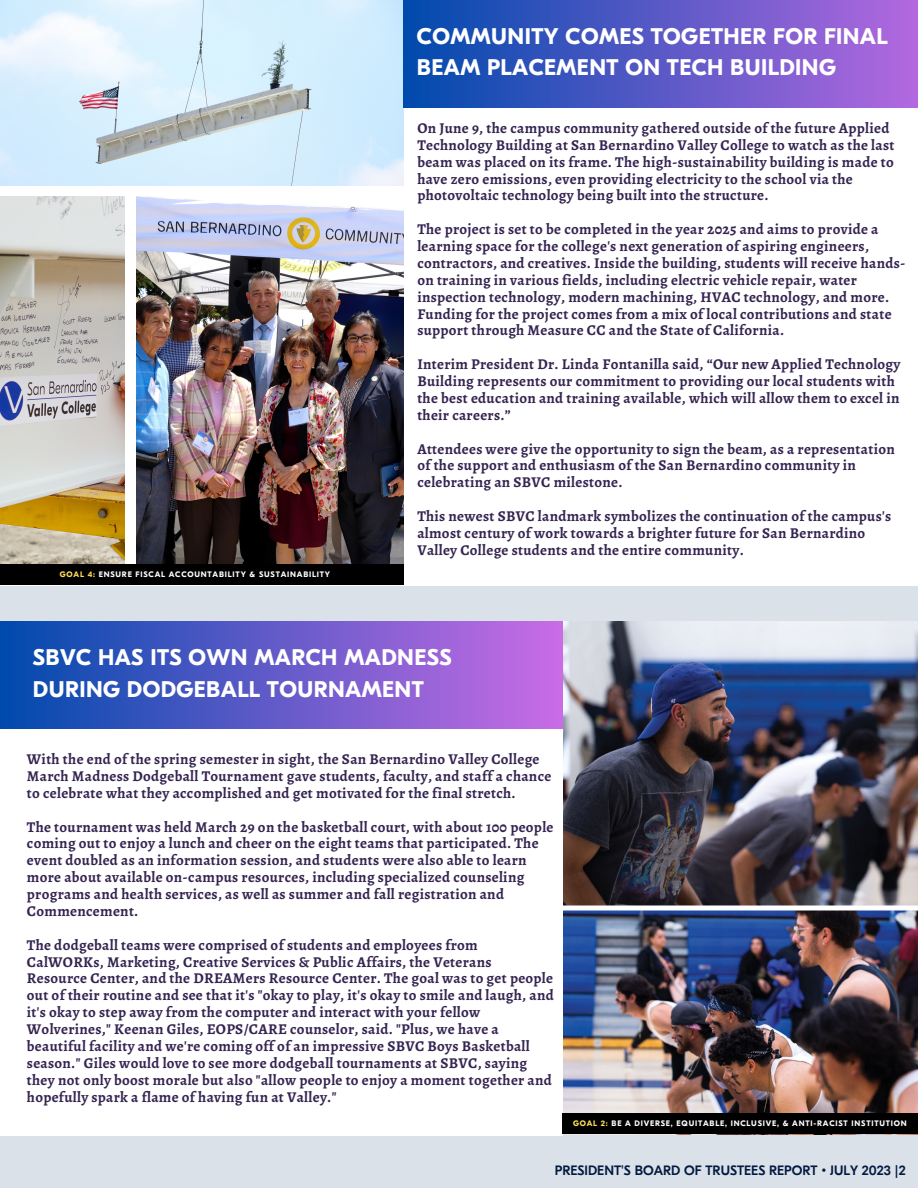
<style>
.page{position:relative;width:918px;height:1188px;background:#dae1e9}
.page>*{position:absolute;margin:0;border:0;box-sizing:border-box;transform-origin:0 0}
.t1{font:700 22.5px/31.5px "GT Eesti Pro Display";letter-spacing:.02em;color:#fff}
.t2{font:700 15px/16.8px "Alegreya";letter-spacing:.02em;color:#352451}
.t3{font:500 13.5px "GT Eesti Pro Display";color:#021a40}
.t4{font:700 7.95px "GT Eesti Pro Display";letter-spacing:.1em;color:#fff}
.s1{color:#ffde59}
</style>
<div class="page">
<div style="left:0;top:98px;width:918px;height:487px;background:#fff"></div>
<img style="left:0;top:0;width:404px;height:186px">
<img style="left:0;top:197px;width:125px;height:367px">
<img style="left:136px;top:197px;width:268px;height:371px">
<div style="left:404px;top:0;width:514px;height:108px;background:linear-gradient(to right,#004aad,#b368df)"></div>
<img style="left:563px;top:621px;width:355px;height:513px">
<div style="left:0;top:621px;width:562px;height:108px;background:linear-gradient(to right,#004aad,#c96ce5)"></div>
<div style="left:0;top:729px;width:563px;height:406px;background:#fff"></div>
<div style="left:562px;top:1113px;width:355px;height:21px;background:#000"></div>
<div style="left:0;top:564px;width:403px;height:21px;background:#000"></div>
<p class="t1" style="left:417px;top:21px;width:472px">COMMUNITY COMES TOGETHER FOR FINAL<br>BEAM PLACEMENT ON TECH BUILDING</p>
<p class="t4" style="left:60px;top:570px;width:272px"><span class="s1">GOAL 4:</span> ENSURE FISCAL ACCOUNTABILITY &amp; SUSTAINABILITY</p>
<p class="t2" style="left:417px;top:119px;width:479px">On June 9, the campus community gathered outside of the future Applied Technology Building at San Bernardino Valley College to watch as the last beam was placed on its frame. The high-sustainability building is made to have zero emissions, even providing electricity to the school via the photovoltaic technology being built into the structure.</p>
<p class="t2" style="left:417px;top:221px;width:490px">The project is set to be completed in the year 2025 and aims to provide a learning space for the college's next generation of aspiring engineers, contractors, and creatives. Inside the building, students will receive hands&shy;on training in various fields, including electric vehicle repair, water inspection technology, modern machining, HVAC technology, and more.<br>Funding for the project comes from a mix of local contributions and state support through Measure CC and the State of California.</p>
<p class="t2" style="left:417px;top:356px;width:485px">Interim President Dr. Linda Fontanilla said, “Our new Applied Technology Building represents our commitment to providing our local students with the best education and training available, which will allow them to excel in their careers.”</p>
<p class="t2" style="left:417px;top:440px;width:479px">Attendees were give the opportunity to sign the beam, as a representation of the support and enthusiasm of the San Bernardino community in celebrating an SBVC milestone.</p>
<p class="t2" style="left:417px;top:508px;width:475px">This newest SBVC landmark symbolizes the continuation of the campus's almost century of work towards a brighter future for San Bernardino<br>Valley College students and the entire community.</p>
<p class="t1" style="left:33px;top:642px;width:420px">SBVC HAS ITS OWN MARCH MADNESS<br>DURING DODGEBALL TOURNAMENT</p>
<p class="t2" style="left:27px;top:751px;width:526px">With the end of the spring semester in sight, the San Bernardino Valley College<br>March Madness Dodgeball Tournament gave students, faculty, and staff a chance to celebrate what they accomplished and get motivated for the final stretch.</p>
<p class="t2" style="left:27px;top:818px;width:528px">The tournament was held March 29 on the basketball court, with about 100 people coming out to enjoy a lunch and cheer on the eight teams that participated. The event doubled as an information session, and students were also able to learn more about available on-campus resources, including specialized counseling programs and health services, as well as summer and fall registration and Commencement.</p>
<p class="t2" style="left:27px;top:936px;width:528px">The dodgeball teams were comprised of students and employees from CalWORKs, Marketing, Creative Services &amp; Public Affairs, the Veterans Resource Center, and the DREAMers Resource Center. The goal was to get people out of their routine and see that it's "okay to play, it's okay to smile and laugh, and it's okay to step away from the computer and interact with your fellow Wolverines," Keenan Giles, EOPS/CARE counselor, said. "Plus, we have a beautiful facility and we're coming off of an impressive SBVC Boys Basketball season." Giles would love to see more dodgeball tournaments at SBVC, saying they not only boost morale but also "allow people to enjoy a moment together and hopefully spark a flame of having fun at Valley."</p>
<p class="t4" style="left:573px;top:1119px;width:335px"><span class="s1">GOAL 2:</span> BE A DIVERSE, EQUITABLE, INCLUSIVE, &amp; ANTI-RACIST INSTITUTION</p>
<p class="t3" style="left:555px;top:1163px;width:352px">PRESIDENT'S BOARD OF TRUSTEES REPORT • JULY 2023 |2</p>
</div>
